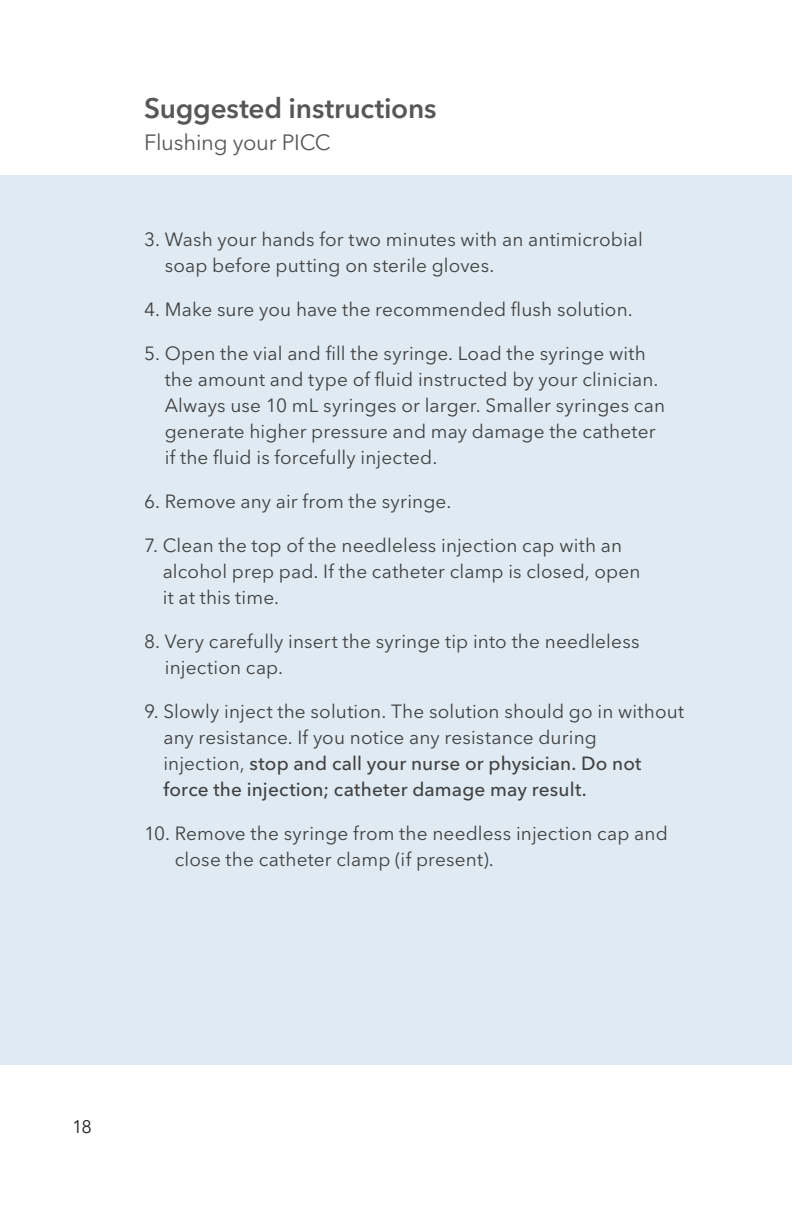
<style>
.page{position:relative;width:792px;height:1224px;background:#fff}
.page>*{position:absolute;margin:0;border:0;box-sizing:border-box;transform-origin:0 0}
.t1{font:600 28px "Avenir Next LT Pro";letter-spacing:-.01em;color:#565759}
.t2{font:22px "Avenir Next LT Pro";letter-spacing:-.015em;color:#565759}
.t3{font:19px/26px "Avenir Next LT Pro";letter-spacing:.01em;color:#414142}
.t4{font:18px "Avenir Next LT Pro";color:#231f20}
.s1{font-weight:500}
</style>
<div class="page">
<div style="left:0;top:175px;width:792px;height:889px;background:#dfeaf2"></div>
<h1 class="t1" style="left:144px;top:91px;width:294px">Suggested instructions</h1>
<p class="t2" style="left:144px;top:129px;width:188px">Flushing your PICC</p>
<p class="t3" style="left:165px;top:226px;width:480px;text-indent:-21px">3. Wash your hands for two minutes with an antimicrobial soap before putting on sterile gloves.</p>
<p class="t3" style="left:144px;top:296px;width:490px">4. Make sure you have the recommended flush solution.</p>
<p class="t3" style="left:165px;top:340px;width:502px;text-indent:-21px">5. Open the vial and fill the syringe. Load the syringe with the amount and type of fluid instructed by your clinician.<br>Always use 10 mL syringes or larger. Smaller syringes can generate higher pressure and may damage the catheter if the fluid is forcefully injected.</p>
<p class="t3" style="left:144px;top:488px;width:309px">6. Remove any air from the syringe.</p>
<p class="t3" style="left:163px;top:532px;width:479px;text-indent:-19px">7. Clean the top of the needleless injection cap with an alcohol prep pad. If the catheter clamp is closed, open it at this time.</p>
<p class="t3" style="left:165px;top:628px;width:476px;text-indent:-21px">8. Very carefully insert the syringe tip into the needleless injection cap.</p>
<p class="t3" style="left:163px;top:698px;width:522px;text-indent:-19px">9. Slowly inject the solution. The solution should go in without any resistance. If you notice any resistance during<br>injection, <span class="s1">stop and call your nurse or physician. Do not force the injection; catheter damage may result.</span></p>
<p class="t3" style="left:175px;top:820px;width:494px;text-indent:-31px">10. Remove the syringe from the needless injection cap and close the catheter clamp (if present).</p>
<p class="t4" style="left:72px;top:1116px;width:22px">18</p>
</div>
